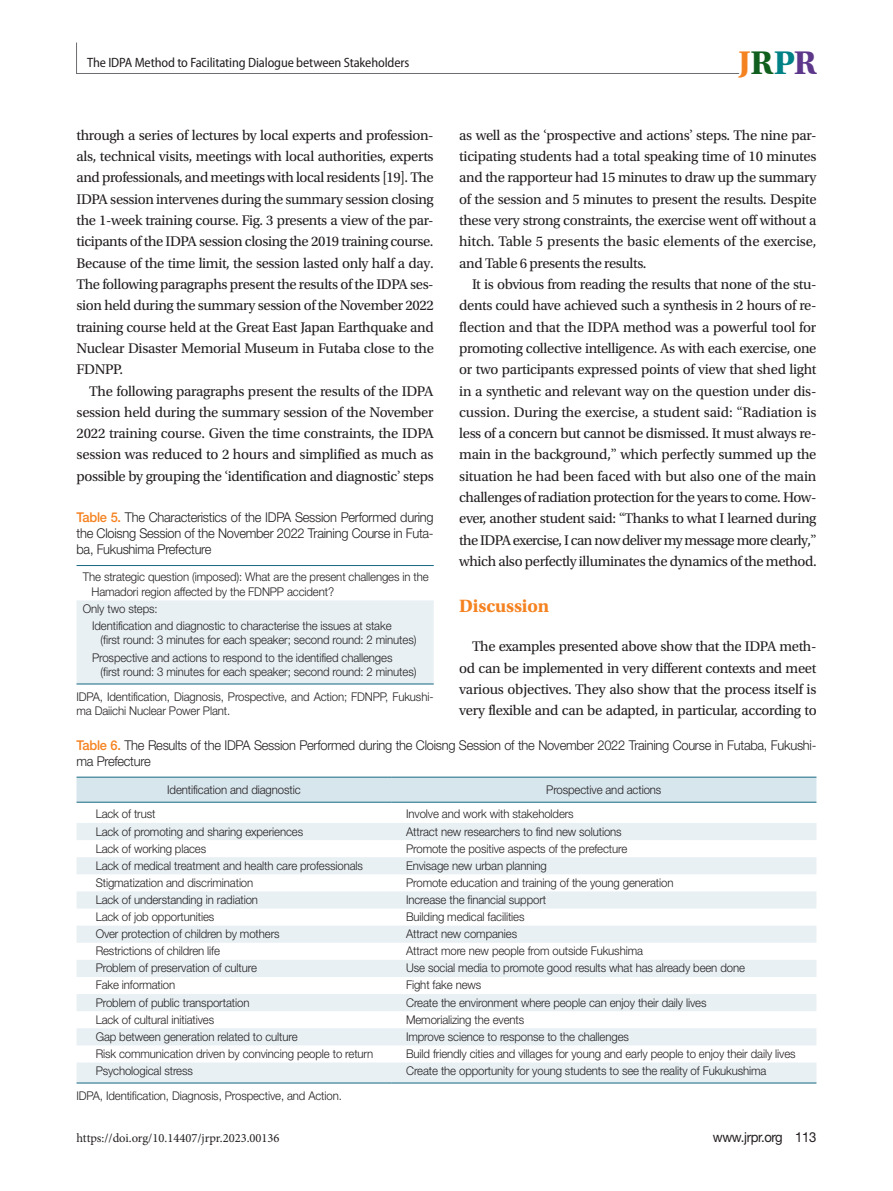
<style>
.page{position:relative;width:893px;height:1191px;background:#fff}
.page>*{position:absolute;margin:0;border:0;box-sizing:border-box;transform-origin:0 0}
.t1{font:700 34.5px "Utopia Std";color:#f58220}
.본문_대제목{font:700 18.75px "Utopia Std";letter-spacing:-.01em;color:#f58220}
.본문{font:14.7px/21.3px "Utopia Std";letter-spacing:-.025em;color:#231f20;text-align:justify}
.t2{font:13.8px "Helvetica Neue LT Std";letter-spacing:-.025em;color:#231f20;scale:.95 1}
.표_제목__그림_설명{font:300 13.5px/16.2px "Helvetica Neue LT Std";letter-spacing:-.02em;color:#231f20;scale:.95 1}
.t3{font:semi-condensed 13.5px "Myriad Pro";letter-spacing:-.01em;color:#231f20}
.t4{font:12.6px "Minion Pro";color:#231f20}
.표_본문{font:300 12px/14.4px "Helvetica Neue LT Std";letter-spacing:-.01em;color:#231f20;scale:.95 1}
.s1{color:#105f1e}
.s2{color:#008185}
.s3{color:#5d388a}
.s4{font-family:"Minion Pro"}
.s5{font-weight:500;color:#f58220}
</style>
<div class="page">
<svg style="left:76px;top:42px;width:664px;height:32px"></svg>
<div style="left:77px;top:778px;width:739px;height:24px;background:#d7e5ec"></div>
<svg style="left:77px;top:823px;width:739px;height:259px;fill:#e8f0f4"></svg>
<hr style="left:77px;top:777px;width:314px;height:1px;background:#156781">
<hr style="left:391px;top:777px;width:425px;height:1px;background:#156781">
<hr style="left:77px;top:802px;width:314px;height:1px;background:#156781">
<hr style="left:391px;top:802px;width:425px;height:1px;background:#156781">
<hr style="left:77px;top:1082px;width:314px;height:1px;background:#156781">
<hr style="left:391px;top:1082px;width:425px;height:1px;background:#156781">
<div style="left:77px;top:600px;width:357px;height:83px;background:#e8f0f4"></div>
<hr style="left:77px;top:683px;width:357px;height:1px;background:#156781">
<hr style="left:77px;top:565px;width:357px;height:1px;background:#156781">
<p class="t3" style="left:87px;top:55px;width:324px">The IDPA Method to Facilitating Dialogue between Stakeholders</p>
<h1 class="t1" style="left:738px;top:43px;width:80px">J<span class="s1">R</span><span class="s2">P</span><span class="s3">R</span></h1>
<p class="본문" style="left:459px;top:125px;width:359px">as well as the <span class="s4">‘</span>prospective and actions<span class="s4">’</span> steps. The nine par&shy;ticipating students had a total speaking time of 10 minutes and the rapporteur had 15 minutes to draw up the summary of the session and 5 minutes to present the results. Despite these very strong constraints, the exercise went off without a hitch. Table 5 presents the basic elements of the exercise, and Table 6 presents the results.</p>
<p class="본문" style="left:459px;top:274px;width:359px;text-indent:13px">It is obvious from reading the results that none of the stu&shy;dents could have achieved such a synthesis in 2 hours of re&shy;flection and that the IDPA method was a powerful tool for promoting collective intelligence. As with each exercise, one or two participants expressed points of view that shed light in a synthetic and relevant way on the question under dis&shy;cussion. During the exercise, a student said: <span class="s4">“</span>Radiation is less of a concern but cannot be dismissed. It must always re&shy;main in the background,<span class="s4">”</span> which perfectly summed up the situation he had been faced with but also one of the main challenges of radiation protection for the years to come. How&shy;ever, another student said: <span class="s4">“</span>Thanks to what I learned during the IDPA exercise, I can now deliver my message more clearly,<span class="s4">” </span>which also perfectly illuminates the dynamics of the method.</p>
<p class="본문_대제목" style="left:459px;top:595px;width:91px">Discussion</p>
<p class="본문" style="left:459px;top:636px;width:359px;text-indent:13px">The examples presented above show that the IDPA meth&shy;od can be implemented in very different contexts and meet various objectives. They also show that the process itself is very flexible and can be adapted, in particular, according to</p>
<p class="표_제목__그림_설명" style="left:77px;top:736px;width:780px"><span class="s5">Table 6.</span> The Results of the IDPA Session Performed during the Cloisng Session of the November 2022 Training Course in Futaba, Fukushi&shy;ma Prefecture</p>
<p class="표_본문" style="left:167px;top:782px;width:142px">Identification and diagnostic</p>
<p class="표_본문" style="left:546px;top:782px;width:123px">Prospective and actions</p>
<p class="표_본문" style="left:96px;top:806px;width:65px">Lack of trust</p>
<p class="표_본문" style="left:406px;top:806px;width:178px">Involve and work with stakeholders</p>
<p class="표_본문" style="left:96px;top:823px;width:220px">Lack of promoting and sharing experiences</p>
<p class="표_본문" style="left:406px;top:823px;width:229px">Attract new researchers to find new solutions</p>
<p class="표_본문" style="left:96px;top:841px;width:118px">Lack of working places</p>
<p class="표_본문" style="left:406px;top:841px;width:234px">Promote the positive aspects of the prefecture</p>
<p class="표_본문" style="left:96px;top:858px;width:283px">Lack of medical treatment and health care professionals</p>
<p class="표_본문" style="left:406px;top:858px;width:150px">Envisage new urban planning</p>
<p class="표_본문" style="left:96px;top:875px;width:167px">Stigmatization and discrimination</p>
<p class="표_본문" style="left:406px;top:875px;width:283px">Promote education and training of the young generation</p>
<p class="표_본문" style="left:96px;top:892px;width:172px">Lack of understanding in radiation</p>
<p class="표_본문" style="left:406px;top:892px;width:149px">Increase the financial support</p>
<p class="표_본문" style="left:96px;top:909px;width:126px">Lack of job opportunities</p>
<p class="표_본문" style="left:406px;top:909px;width:126px">Building medical facilities</p>
<p class="표_본문" style="left:96px;top:926px;width:195px">Over protection of children by mothers</p>
<p class="표_본문" style="left:406px;top:926px;width:118px">Attract new companies</p>
<p class="표_본문" style="left:96px;top:943px;width:132px">Restrictions of children life</p>
<p class="표_본문" style="left:406px;top:943px;width:251px">Attract more new people from outside Fukushima</p>
<p class="표_본문" style="left:96px;top:960px;width:171px">Problem of preservation of culture</p>
<p class="표_본문" style="left:406px;top:960px;width:358px">Use social media to promote good results what has already been done</p>
<p class="표_본문" style="left:96px;top:977px;width:85px">Fake information</p>
<p class="표_본문" style="left:406px;top:977px;width:81px">Fight fake news</p>
<p class="표_본문" style="left:96px;top:994px;width:163px">Problem of public transportation</p>
<p class="표_본문" style="left:406px;top:994px;width:318px">Create the environment where people can enjoy their daily lives</p>
<p class="표_본문" style="left:96px;top:1012px;width:126px">Lack of cultural initiatives</p>
<p class="표_본문" style="left:406px;top:1012px;width:126px">Memorializing the events</p>
<p class="표_본문" style="left:96px;top:1029px;width:214px">Gap between generation related to culture</p>
<p class="표_본문" style="left:406px;top:1029px;width:236px">Improve science to response to the challenges</p>
<p class="표_본문" style="left:96px;top:1046px;width:294px">Risk communication driven by convincing people to return</p>
<p class="표_본문" style="left:406px;top:1046px;width:412px">Build friendly cities and villages for young and early people to enjoy their daily lives</p>
<p class="표_본문" style="left:96px;top:1063px;width:104px">Psychological stress</p>
<p class="표_본문" style="left:406px;top:1063px;width:381px">Create the opportunity for young students to see the reality of Fukukushima</p>
<p class="표_본문" style="left:77px;top:1088px;width:281px">IDPA, Identification, Diagnosis, Prospective, and Action.</p>
<p class="본문" style="left:77px;top:125px;width:359px">through a series of lectures by local experts and profession&shy;als, technical visits, meetings with local authorities, experts and professionals, and meetings with local residents [19]. The IDPA session intervenes during the summary session closing the 1-week training course. Fig. 3 presents a view of the par&shy;ticipants of the IDPA session closing the 2019 training course.<br>Because of the time limit, the session lasted only half a day.<br>The following paragraphs present the results of the IDPA ses&shy;sion held during the summary session of the November 2022 training course held at the Great East Japan Earthquake and Nuclear Disaster Memorial Museum in Futaba close to the FDNPP.</p>
<p class="본문" style="left:77px;top:380px;width:359px;text-indent:13px">The following paragraphs present the results of the IDPA session held during the summary session of the November 2022 training course. Given the time constraints, the IDPA session was reduced to 2 hours and simplified as much as possible by grouping the <span class="s4">‘</span>identification and diagnostic<span class="s4">’</span> steps</p>
<p class="표_제목__그림_설명" style="left:77px;top:509px;width:377px;text-align:justify"><span class="s5">Table 5.</span> The Characteristics of the IDPA Session Performed during the Cloisng Session of the November 2022 Training Course in Futa&shy;ba, Fukushima Prefecture</p>
<p class="표_본문" style="left:91px;top:570px;width:357px;text-indent:-9px">The strategic question (imposed): What are the present challenges in the<br>Hamadori region affected by the FDNPP accident?</p>
<p class="표_본문" style="left:83px;top:601px;width:80px">Only two steps:</p>
<p class="표_본문" style="left:101px;top:618px;width:334px;text-indent:-9px">Identification and diagnostic to characterise the issues at stake<br>(first round: 3 minutes for each speaker; second round: 2 minutes)</p>
<p class="표_본문" style="left:101px;top:650px;width:334px;text-indent:-9px">Prospective and actions to respond to the identified challenges<br>(first round: 3 minutes for each speaker; second round: 2 minutes)</p>
<p class="표_본문" style="left:77px;top:689px;width:377px">IDPA, Identification, Diagnosis, Prospective, and Action; FDNPP, Fukushi&shy;ma Daiichi Nuclear Power Plant.</p>
<p class="t4" style="left:77px;top:1129px;width:205px">https://doi.org/10.14407/jrpr.2023.00136</p>
<p class="t2" style="left:713px;top:1128px;width:111px">www.jrpr.org 113</p>
</div>
